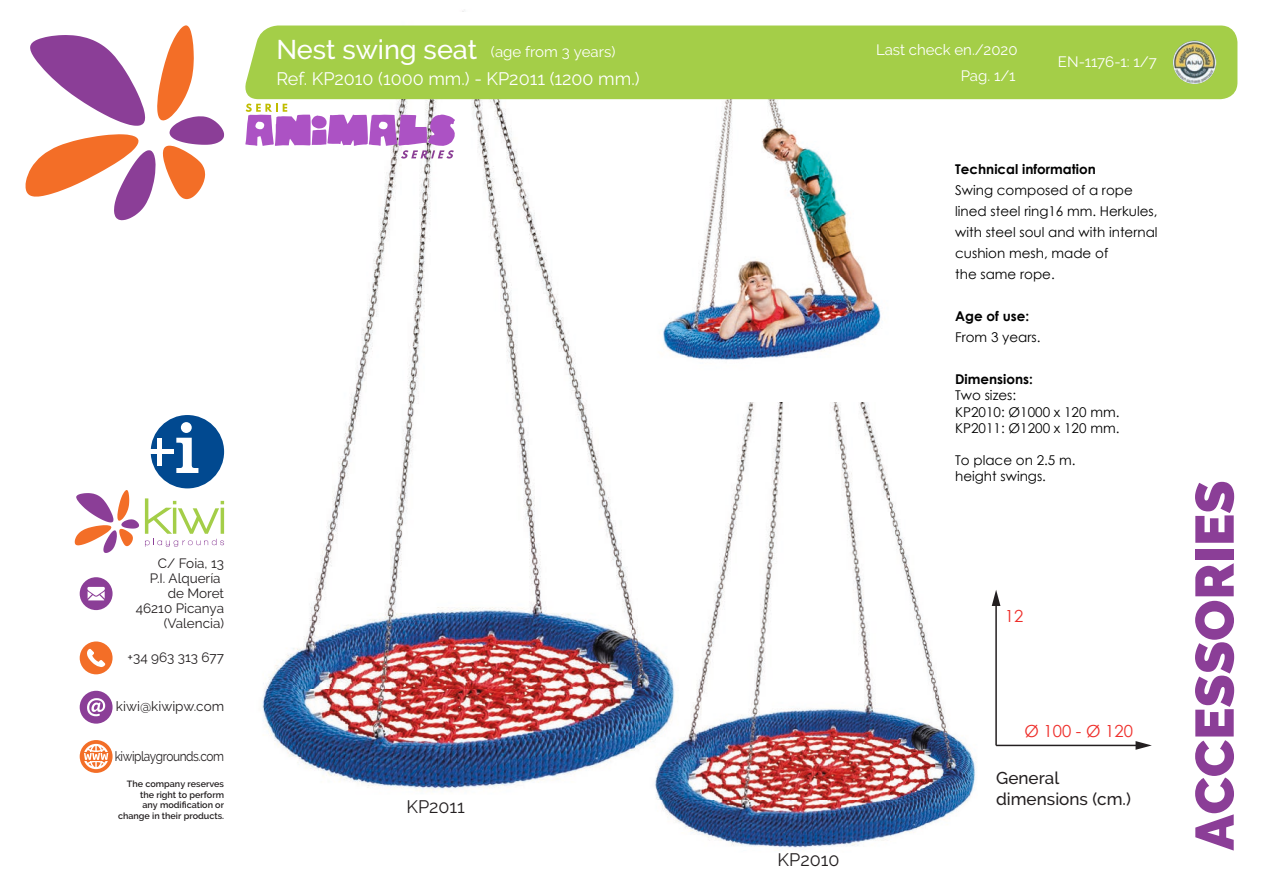
<style>
.page{position:relative;width:1263px;height:893px;background:#fff}
.page>*{position:absolute;margin:0;border:0;box-sizing:border-box;transform-origin:0 0}
.t1{font:900 54px "Raleway";color:#8b3e97}
.t2{font:18px "Raleway";color:#fff}
.t3{font:18px "Raleway";color:#231f20}
.t4{font:500 17.1px/20.5px "Raleway";color:#231f20}
.t5{font:16.65px "Century Gothic";color:#ee2d29}
.t6{font:15px "Raleway";color:#fff}
.t7{font:13.5px/21px "Century Gothic";color:#000}
.t8{font:13.5px/15px "Raleway";color:#231f20;text-align:right}
.t9{font:700 13.5px "Century Gothic";color:#000}
.t10{font:13.5px "Raleway";letter-spacing:-.035em;color:#231f20;scale:.88 1}
.t11{font:600 9px/10.8px "Raleway";color:#231f20;text-align:right}
.s1{font-weight:500;font-size:27px}
</style>
<div class="page">
<img style="left:74px;top:11px;width:559px;height:781px">
<img style="left:633px;top:620px;width:12px;height:130px">
<div style="left:450px;top:13px;width:27px;height:18px;background:#fff"></div>
<img style="left:624px;top:99px;width:307px;height:281px">
<div style="left:80px;top:577px;width:33px;height:33px;background:#8b3e97;border-radius:50%"></div>
<svg style="left:87px;top:587px;width:18px;height:13px"></svg>
<div style="left:80px;top:691px;width:33px;height:33px;background:#8b3e97;border-radius:50%"></div>
<svg style="left:87px;top:698px;width:18px;height:18px"></svg>
<div style="left:151px;top:415px;width:73px;height:73px;background:#014990;border-radius:50%"></div>
<svg style="left:176px;top:422px;width:22px;height:51px"></svg>
<div style="left:146px;top:449px;width:28px;height:5px;background:#fff"></div>
<hr style="left:158px;top:438px;width:4px;height:28px;background:#fff">
<div style="left:80px;top:641px;width:33px;height:33px;background:#f36e27;border-radius:50%"></div>
<svg style="left:87px;top:649px;width:18px;height:18px"></svg>
<svg style="left:80px;top:740px;width:33px;height:33px"></svg>
<svg style="left:83px;top:744px;width:26px;height:25px"></svg>
<div style="left:81px;top:752px;width:30px;height:9px;background:#f36e27"></div>
<svg style="left:84px;top:746px;width:24px;height:21px"></svg>
<svg style="left:75px;top:490px;width:64px;height:63px"></svg>
<svg style="left:145px;top:498px;width:79px;height:49px"></svg>
<div style="left:242px;top:26px;width:995px;height:73px;background:#a4ce48"></div>
<svg style="left:25px;top:25px;width:199px;height:195px"></svg>
<svg style="left:245px;top:104px;width:210px;height:55px"></svg>
<img style="left:1173px;top:41px;width:43px;height:43px;border-radius:22px">
<hr style="left:995px;top:603px;width:2px;height:142px;background:#231f20">
<svg style="left:992px;top:590px;width:8px;height:16px"></svg>
<hr style="left:996px;top:745px;width:142px;height:1px;background:#231f20">
<svg style="left:1135px;top:741px;width:17px;height:9px"></svg>
<img style="left:778px;top:490px;width:198px;height:361px">
<img style="left:645px;top:403px;width:244px;height:447px">
<p class="t6" style="left:276px;top:43px;width:340px"><span class="s1">Nest swing seat</span> (age from 3 years)</p>
<h2 class="t2" style="left:276px;top:68px;width:365px">Ref. KP2010 (1000 mm.) - KP2011 (1200 mm.)</h2>
<p class="t8" style="left:136px;top:556px;width:90px">C/ Foia, 13<br>P.I. Alquería de Moret<br>46210 Picanya (Valencia)</p>
<p class="t8" style="left:128px;top:650px;width:98px">+34 963 313 677</p>
<p class="t8" style="left:116px;top:699px;width:110px">kiwi@kiwipw.com</p>
<p class="t10" style="left:115px;top:748px;width:126px">kiwiplaygrounds.com</p>
<p class="t11" style="left:118px;top:778px;width:108px">The company reserves the right to perform<br>any modification or change in their products.</p>
<h2 class="t3" style="left:406px;top:796px;width:60px">KP2011</h2>
<h2 class="t3" style="left:778px;top:849px;width:63px">KP2010</h2>
<p class="t6" style="left:876px;top:41px;width:143px">Last check en./2020</p>
<p class="t6" style="left:961px;top:67px;width:57px">Pag. 1/1</p>
<p class="t6" style="left:1058px;top:53px;width:100px">EN-1176-1: 1/7</p>
<p class="t9" style="left:955px;top:159px;width:142px">Technical information</p>
<p class="t7" style="left:955px;top:179px;width:204px">Swing composed of a rope lined steel ring16 mm. Herkules, with steel soul and with internal cushion mesh, made of<br>the same rope.</p>
<p class="t9" style="left:955px;top:306px;width:75px">Age of use:</p>
<p class="t7" style="left:955px;top:326px;width:87px">From 3 years.</p>
<p class="t9" style="left:955px;top:369px;width:79px">Dimensions:</p>
<p class="t7" style="left:955px;top:387px;width:166px;line-height:16.2px">Two sizes:<br>KP2010: Ø1000 x 120 mm.<br>KP2011: Ø1200 x 120 mm.</p>
<p class="t7" style="left:955px;top:452px;width:122px;line-height:16.2px">To place on 2.5 m. height swings.</p>
<p class="t5" style="left:1005px;top:604px;width:20px">12</p>
<p class="t5" style="left:1024px;top:719px;width:110px">Ø 100 - Ø 120</p>
<p class="t4" style="left:996px;top:768px;width:136px">General dimensions (cm.)</p>
<h1 class="t1" style="left:1183px;top:850px;width:371px;rotate:-90deg">ACCESSORIES</h1>
</div>
